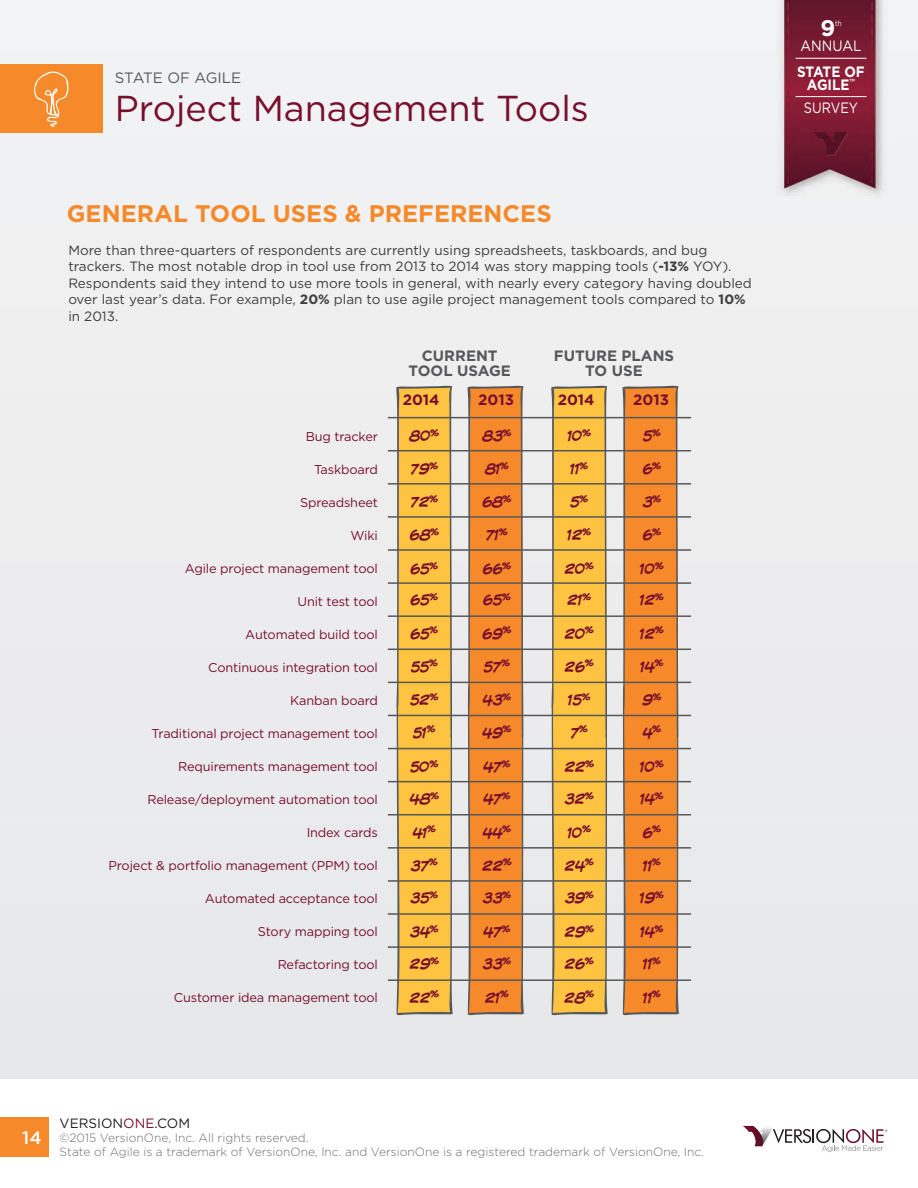
<style>
.page{position:relative;width:918px;height:1188px;background:#fff}
.page>*{position:absolute;margin:0;border:0;box-sizing:border-box;transform-origin:0 0}
.t1{font:36px "Gotham";color:#780f2d}
.t2{font:700 24px "Gotham";color:#f6892a}
.t3{font:700 22.65px "Gotham";color:#fff}
.t4{font:500 18px "Gotham";color:#fff}
.t5{font:15.75px "Komika Display";color:#780f2d}
.t6{font:700 15px/15px "Gotham";color:#57585a;text-align:center}
.t7{font:700 15px "Gotham";color:#780f2d}
.t8{font:700 15px/13.5px "Gotham";color:#fff;text-align:center;scale:.9 1}
.t9{font:15px "Gotham";color:#57585a}
.t10{font:15px "Gotham";color:#fff;scale:.9 1}
.t11{font:15px "Gotham";color:#fff;scale:.85 1}
.t12{font:13.5px/16.5px "Gotham";color:#3e3e3f}
.t13{font:13.5px "Gotham";color:#231f20}
.t14{font:12.75px "Gotham";letter-spacing:-.01em;color:#780f2d}
.t15{font:300 12px/14.4px "Gotham";color:#6c6d70}
.t16{font:7.8px "Gotham";color:#fff;scale:.79 1}
.s1{font-weight:700}
.s2{color:#780f2d}
</style>
<div class="page">
<div style="left:0;top:0;width:918px;height:1079px;background:#ededee"></div>
<svg style="left:743px;top:1126px;width:145px;height:26px"></svg>
<div style="left:0;top:1117px;width:49px;height:40px;background:#f6892a"></div>
<div style="left:0;top:64px;width:103px;height:69px;background:#f6892a"></div>
<img style="left:777px;top:0;width:111px;height:200px">
<img style="left:776px;top:0;width:108px;height:197px">
<hr style="left:796px;top:58px;width:71px;height:1px;background:#fff">
<hr style="left:796px;top:96px;width:71px;height:1px;background:#fff">
<svg style="left:394px;top:385px;width:61px;height:631px;background:#f1c054"></svg>
<svg style="left:465px;top:385px;width:61px;height:631px;background:#ea9042"></svg>
<svg style="left:549px;top:385px;width:61px;height:631px;background:#f1c054"></svg>
<svg style="left:620px;top:385px;width:61px;height:631px;background:#ea9042"></svg>
<hr style="left:388px;top:417px;width:303px;height:1px;background:#57585a">
<hr style="left:388px;top:450px;width:303px;height:1px;background:#57585a">
<hr style="left:388px;top:483px;width:303px;height:2px;background:#57585a">
<hr style="left:388px;top:516px;width:303px;height:2px;background:#57585a">
<hr style="left:388px;top:549px;width:303px;height:2px;background:#57585a">
<hr style="left:388px;top:582px;width:303px;height:2px;background:#57585a">
<hr style="left:388px;top:615px;width:303px;height:2px;background:#57585a">
<hr style="left:388px;top:649px;width:303px;height:1px;background:#57585a">
<hr style="left:388px;top:682px;width:303px;height:1px;background:#57585a">
<hr style="left:388px;top:715px;width:303px;height:1px;background:#57585a">
<hr style="left:388px;top:748px;width:303px;height:1px;background:#57585a">
<hr style="left:388px;top:781px;width:303px;height:1px;background:#57585a">
<hr style="left:388px;top:814px;width:303px;height:1px;background:#57585a">
<hr style="left:388px;top:847px;width:303px;height:2px;background:#57585a">
<hr style="left:388px;top:913px;width:303px;height:2px;background:#57585a">
<hr style="left:388px;top:880px;width:303px;height:2px;background:#57585a">
<hr style="left:388px;top:946px;width:303px;height:2px;background:#57585a">
<hr style="left:388px;top:979px;width:303px;height:2px;background:#57585a">
<svg style="left:34px;top:71px;width:35px;height:56px"></svg>
<p class="t9" style="left:115px;top:68px;width:128px">STATE OF AGILE</p>
<h1 class="t1" style="left:115px;top:85px;width:475px">Project Management Tools</h1>
<h2 class="t2" style="left:67px;top:197px;width:486px">GENERAL TOOL USES &amp; PREFERENCES</h2>
<p class="t12" style="left:68px;top:241px;width:685px">More than three-quarters of respondents are currently using spreadsheets, taskboards, and bug trackers. The most notable drop in tool use from 2013 to 2014 was story mapping tools (<span class="s1">-13%</span> YOY).<br>Respondents said they intend to use more tools in general, with nearly every category having doubled over last year’s data. For example, <span class="s1">20%</span> plan to use agile project management tools compared to <span class="s1">10% </span>in 2013.</p>
<p class="t14" style="left:306px;top:428px;width:74px">Bug tracker</p>
<p class="t14" style="left:314px;top:461px;width:65px">Taskboard</p>
<p class="t14" style="left:300px;top:494px;width:79px">Spreadsheet</p>
<p class="t14" style="left:351px;top:527px;width:29px">Wiki</p>
<p class="t14" style="left:185px;top:560px;width:195px">Agile project management tool</p>
<p class="t14" style="left:297px;top:593px;width:82px">Unit test tool</p>
<p class="t14" style="left:245px;top:626px;width:134px">Automated build tool</p>
<p class="t14" style="left:208px;top:659px;width:171px">Continuous integration tool</p>
<p class="t14" style="left:290px;top:692px;width:89px">Kanban board</p>
<p class="t14" style="left:152px;top:725px;width:228px">Traditional project management tool</p>
<p class="t14" style="left:178px;top:758px;width:201px">Requirements management tool</p>
<p class="t14" style="left:147px;top:791px;width:232px">Release/deployment automation tool</p>
<p class="t14" style="left:307px;top:824px;width:73px">Index cards</p>
<p class="t14" style="left:109px;top:857px;width:271px">Project &amp; portfolio management (PPM) tool</p>
<p class="t14" style="left:205px;top:890px;width:175px">Automated acceptance tool</p>
<p class="t14" style="left:258px;top:923px;width:122px">Story mapping tool</p>
<p class="t14" style="left:278px;top:956px;width:102px">Refactoring tool</p>
<p class="t14" style="left:174px;top:989px;width:206px">Customer idea management tool</p>
<p class="t6" style="left:409px;top:348px;width:104px">CURRENT<br>TOOL USAGE</p>
<p class="t7" style="left:403px;top:390px;width:38px">2014</p>
<p class="t7" style="left:478px;top:390px;width:37px">2013</p>
<p class="t5" style="left:409px;top:426px;width:31px">80<sup>%</sup></p>
<p class="t5" style="left:482px;top:426px;width:31px">83<sup>%</sup></p>
<p class="t5" style="left:410px;top:459px;width:29px">79<sup>%</sup></p>
<p class="t5" style="left:485px;top:459px;width:26px">81<sup>%</sup></p>
<p class="t5" style="left:410px;top:493px;width:29px">72<sup>%</sup></p>
<p class="t5" style="left:482px;top:493px;width:31px">68<sup>%</sup></p>
<p class="t5" style="left:409px;top:525px;width:31px">68<sup>%</sup></p>
<p class="t5" style="left:486px;top:525px;width:23px">71<sup>%</sup></p>
<p class="t5" style="left:410px;top:560px;width:29px">65<sup>%</sup></p>
<p class="t5" style="left:482px;top:560px;width:30px">66<sup>%</sup></p>
<p class="t5" style="left:410px;top:591px;width:29px">65<sup>%</sup></p>
<p class="t5" style="left:483px;top:591px;width:29px">65<sup>%</sup></p>
<p class="t5" style="left:410px;top:624px;width:29px">65<sup>%</sup></p>
<p class="t5" style="left:482px;top:624px;width:31px">69<sup>%</sup></p>
<p class="t5" style="left:411px;top:657px;width:28px">55<sup>%</sup></p>
<p class="t5" style="left:484px;top:657px;width:28px">57<sup>%</sup></p>
<p class="t5" style="left:410px;top:690px;width:30px">52<sup>%</sup></p>
<p class="t5" style="left:482px;top:690px;width:30px">43<sup>%</sup></p>
<p class="t5" style="left:413px;top:723px;width:24px">51<sup>%</sup></p>
<p class="t5" style="left:482px;top:723px;width:31px">49<sup>%</sup></p>
<p class="t5" style="left:410px;top:757px;width:30px">50<sup>%</sup></p>
<p class="t5" style="left:483px;top:757px;width:29px">47<sup>%</sup></p>
<p class="t5" style="left:409px;top:790px;width:31px">48<sup>%</sup></p>
<p class="t5" style="left:483px;top:790px;width:29px">47<sup>%</sup></p>
<p class="t5" style="left:413px;top:823px;width:25px">41<sup>%</sup></p>
<p class="t5" style="left:482px;top:823px;width:30px">44<sup>%</sup></p>
<p class="t5" style="left:411px;top:856px;width:29px">37<sup>%</sup></p>
<p class="t5" style="left:482px;top:856px;width:31px">22<sup>%</sup></p>
<p class="t5" style="left:410px;top:889px;width:29px">35<sup>%</sup></p>
<p class="t5" style="left:482px;top:889px;width:30px">33<sup>%</sup></p>
<p class="t5" style="left:410px;top:922px;width:30px">34<sup>%</sup></p>
<p class="t5" style="left:483px;top:922px;width:29px">47<sup>%</sup></p>
<p class="t5" style="left:409px;top:954px;width:31px">29<sup>%</sup></p>
<p class="t5" style="left:482px;top:954px;width:30px">33<sup>%</sup></p>
<p class="t5" style="left:409px;top:988px;width:31px">22<sup>%</sup></p>
<p class="t5" style="left:485px;top:988px;width:25px">21<sup>%</sup></p>
<p class="t6" style="left:554px;top:348px;width:122px">FUTURE PLANS<br>TO USE</p>
<p class="t7" style="left:558px;top:390px;width:38px">2014</p>
<p class="t7" style="left:633px;top:390px;width:37px">2013</p>
<p class="t5" style="left:567px;top:426px;width:25px">10<sup>%</sup></p>
<p class="t5" style="left:643px;top:426px;width:19px">5<sup>%</sup></p>
<p class="t5" style="left:570px;top:459px;width:19px">11<sup>%</sup></p>
<p class="t5" style="left:642px;top:459px;width:20px">6<sup>%</sup></p>
<p class="t5" style="left:570px;top:493px;width:19px">5<sup>%</sup></p>
<p class="t5" style="left:642px;top:493px;width:20px">3<sup>%</sup></p>
<p class="t5" style="left:567px;top:525px;width:25px">12<sup>%</sup></p>
<p class="t5" style="left:642px;top:525px;width:20px">6<sup>%</sup></p>
<p class="t5" style="left:564px;top:560px;width:31px">20<sup>%</sup></p>
<p class="t5" style="left:640px;top:560px;width:25px">10<sup>%</sup></p>
<p class="t5" style="left:567px;top:591px;width:25px">21<sup>%</sup></p>
<p class="t5" style="left:640px;top:591px;width:25px">12<sup>%</sup></p>
<p class="t5" style="left:564px;top:624px;width:31px">20<sup>%</sup></p>
<p class="t5" style="left:640px;top:624px;width:25px">12<sup>%</sup></p>
<p class="t5" style="left:565px;top:657px;width:31px">26<sup>%</sup></p>
<p class="t5" style="left:640px;top:657px;width:25px">14<sup>%</sup></p>
<p class="t5" style="left:568px;top:690px;width:24px">15<sup>%</sup></p>
<p class="t5" style="left:642px;top:690px;width:21px">9<sup>%</sup></p>
<p class="t5" style="left:571px;top:723px;width:19px">7<sup>%</sup></p>
<p class="t5" style="left:642px;top:723px;width:20px">4<sup>%</sup></p>
<p class="t5" style="left:564px;top:757px;width:31px">22<sup>%</sup></p>
<p class="t5" style="left:640px;top:757px;width:25px">10<sup>%</sup></p>
<p class="t5" style="left:565px;top:790px;width:31px">32<sup>%</sup></p>
<p class="t5" style="left:640px;top:790px;width:25px">14<sup>%</sup></p>
<p class="t5" style="left:567px;top:823px;width:25px">10<sup>%</sup></p>
<p class="t5" style="left:642px;top:823px;width:20px">6<sup>%</sup></p>
<p class="t5" style="left:565px;top:856px;width:31px">24<sup>%</sup></p>
<p class="t5" style="left:643px;top:856px;width:19px">11<sup>%</sup></p>
<p class="t5" style="left:565px;top:889px;width:31px">39<sup>%</sup></p>
<p class="t5" style="left:640px;top:889px;width:25px">19<sup>%</sup></p>
<p class="t5" style="left:564px;top:922px;width:31px">29<sup>%</sup></p>
<p class="t5" style="left:640px;top:922px;width:25px">14<sup>%</sup></p>
<p class="t5" style="left:565px;top:954px;width:31px">26<sup>%</sup></p>
<p class="t5" style="left:643px;top:954px;width:19px">11<sup>%</sup></p>
<p class="t5" style="left:564px;top:988px;width:31px">28<sup>%</sup></p>
<p class="t5" style="left:643px;top:988px;width:19px">11<sup>%</sup></p>
<h3 class="t4" style="left:22px;top:1125px;width:21px">14</h3>
<p class="t13" style="left:60px;top:1114px;width:132px">VERSION<span class="s2">ONE</span>.COM</p>
<p class="t15" style="left:60px;top:1130px;width:646px">©2015 VersionOne, Inc. All rights reserved.<br>State of Agile is a trademark of VersionOne, Inc. and VersionOne is a registered trademark of VersionOne, Inc.</p>
<h3 class="t3" style="left:820px;top:13px;width:16px">9</h3>
<p class="t16" style="left:835px;top:18px;width:10px">th</p>
<p class="t10" style="left:801px;top:36px;width:69px">ANNUAL</p>
<p class="t8" style="left:797px;top:65px;width:77px">STATE OF<br>AGILE<sup>™</sup></p>
<p class="t11" style="left:804px;top:98px;width:65px">SURVEY</p>
</div>
